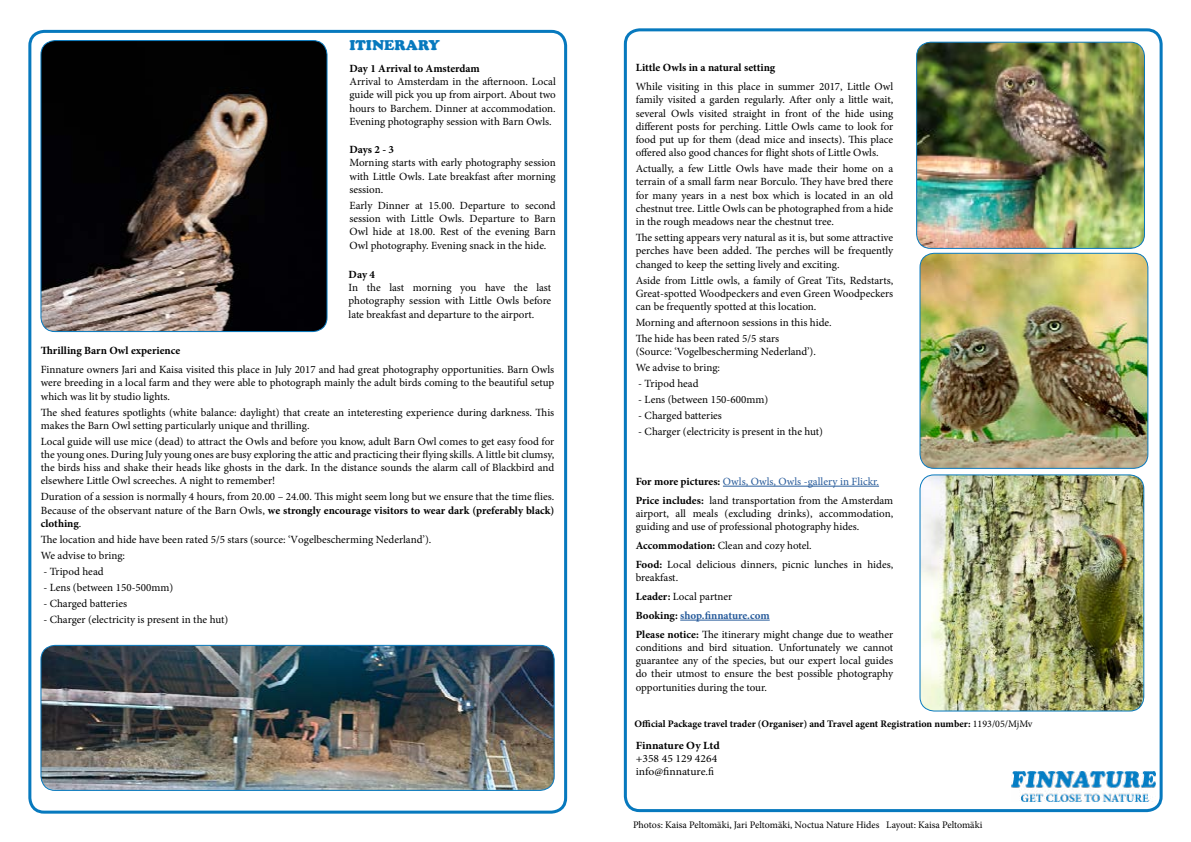
<style>
.page{position:relative;width:1191px;height:842px;background:#fff}
.page>*{position:absolute;margin:0;border:0;box-sizing:border-box;transform-origin:0 0}
.t1{font:14px "Cooper Black Std";color:#0779be}
.t2{font:11px/13.2px "Minion Pro";color:#000;text-align:justify}
.t3{font:700 11px "Minion Pro";color:#000}
.t4{font:11px/13.2px "Minion Pro";color:#000;scale:1.05 1}
.t5{font:700 11px "Minion Pro";color:#000;scale:1.05 1}
.t6{font:700 10px "Minion Pro";color:#000}
.t7{font:10px "Minion Pro";letter-spacing:-.005em;color:#000}
.s1{font-weight:700}
.s2{color:#275b9b}
.s3{font-weight:700;color:#275b9b}
.s4{font-weight:400}
</style>
<div class="page">
<div style="left:28px;top:30px;width:539px;height:784px;border:3px solid #0779be;border-radius:14px"></div>
<div style="left:624px;top:28px;width:538px;height:784px;border:3px solid #0779be;border-radius:14px"></div>
<img style="left:1011px;top:772px;width:144px;height:29px">
<hr style="left:723px;top:486px;width:156px;height:1px;background:#275b9b">
<hr style="left:680px;top:620px;width:89px;height:1px;background:#275b9b">
<img style="left:41px;top:41px;width:286px;height:291px">
<div style="left:41px;top:40px;width:286px;height:292px;border:1px solid #0779be;border-radius:14px"></div>
<img style="left:41px;top:645px;width:513px;height:145px">
<div style="left:41px;top:645px;width:513px;height:145px;border:1px solid #0779be;border-radius:14px"></div>
<img style="left:920px;top:475px;width:223px;height:236px">
<div style="left:920px;top:475px;width:224px;height:236px;border:1px solid #0779be;border-radius:14px"></div>
<img style="left:916px;top:42px;width:228px;height:206px">
<div style="left:916px;top:42px;width:228px;height:206px;border:1px solid #0779be;border-radius:14px"></div>
<img style="left:920px;top:253px;width:227px;height:215px">
<div style="left:920px;top:253px;width:228px;height:215px;border:1px solid #0779be;border-radius:14px"></div>
<p class="t1" style="left:349px;top:37px;width:92px">ITINERARY</p>
<p class="t3" style="left:349px;top:61px;width:132px">Day 1 Arrival to Amsterdam</p>
<p class="t2" style="left:349px;top:75px;width:208px">Arrival to Amsterdam in the afternoon. Local guide will pick you up from airport. About two hours to Barchem. Dinner at accommodation.<br>Evening photography session with Barn Owls.</p>
<p class="t3" style="left:349px;top:142px;width:46px">Days 2 - 3</p>
<p class="t2" style="left:349px;top:156px;width:208px">Morning starts with early photography session with Little Owls. Late breakfast after morning session.</p>
<p class="t2" style="left:349px;top:199px;width:208px">Early Dinner at 15.00. Departure to second session with Little Owls. Departure to Barn Owl hide at 18.00. Rest of the evening Barn Owl photography. Evening snack in the hide.</p>
<p class="t3" style="left:348px;top:267px;width:28px">Day 4</p>
<p class="t2" style="left:348px;top:281px;width:204px">In the last morning you have the last photography session with Little Owls before late breakfast and departure to the airport.</p>
<p class="t3" style="left:41px;top:343px;width:141px">Thrilling Barn Owl experience</p>
<p class="t2" style="left:41px;top:363px;width:515px">Finnature owners Jari and Kaisa visited this place in July 2017 and had great photography opportunities. Barn Owls were breeding in a local farm and they were able to photograph mainly the adult birds coming to the beautiful setup which was lit by studio lights.</p>
<p class="t2" style="left:41px;top:405px;width:515px">The shed features spotlights (white balance: daylight) that create an inteteresting experience during darkness. This makes the Barn Owl setting particularly unique and thrilling.</p>
<p class="t2" style="left:41px;top:435px;width:515px">Local guide will use mice (dead) to attract the Owls and before you know, adult Barn Owl comes to get easy food for the young ones. During July young ones are busy exploring the attic and practicing their flying skills. A little bit clumsy, the birds hiss and shake their heads like ghosts in the dark. In the distance sounds the alarm call of Blackbird and elsewhere Little Owl screeches. A night to remember!</p>
<p class="t2" style="left:41px;top:490px;width:515px">Duration of a session is normally 4 hours, from 20.00 – 24.00. This might seem long but we ensure that the time flies.<br>Because of the observant nature of the Barn Owls, <span class="s1">we strongly encourage visitors to wear dark (preferably black) clothing</span>.</p>
<p class="t2" style="left:41px;top:531px;width:392px;line-height:16px">The location and hide have been rated 5/5 stars (source: ‘Vogelbescherming Nederland’).<br>We advise to bring:</p>
<p class="t2" style="left:43px;top:565px;width:62px">- Tripod head</p>
<p class="t2" style="left:43px;top:581px;width:131px">- Lens (between 150-500mm)</p>
<p class="t2" style="left:43px;top:597px;width:85px">- Charged batteries</p>
<p class="t2" style="left:43px;top:613px;width:186px">- Charger (electricity is present in the hut)</p>
<p class="t3" style="left:636px;top:60px;width:141px">Little Owls in a natural setting</p>
<p class="t2" style="left:636px;top:80px;width:259px">While visiting in this place in summer 2017, Little Owl family visited a garden regularly. After only a little wait, several Owls visited straight in front of the hide using different posts for perching. Little Owls came to look for food put up for them (dead mice and insects). This place offered also good chances for flight shots of Little Owls.</p>
<p class="t2" style="left:636px;top:162px;width:259px">Actually, a few Little Owls have made their home on a terrain of a small farm near Borculo. They have bred there for many years in a nest box which is located in an old chestnut tree. Little Owls can be photographed from a hide in the rough meadows near the chestnut tree.</p>
<p class="t2" style="left:636px;top:231px;width:259px">The setting appears very natural as it is, but some attractive perches have been added. The perches will be frequently changed to keep the setting lively and exciting.</p>
<p class="t2" style="left:636px;top:273px;width:259px">Aside from Little owls, a family of Great Tits, Redstarts, Great-spotted Woodpeckers and even Green Woodpeckers can be frequently spotted at this location.</p>
<p class="t2" style="left:636px;top:315px;width:197px;line-height:16px">Morning and afternoon sessions in this hide.<br>The hide has been rated 5/5 stars</p>
<p class="t2" style="left:636px;top:344px;width:182px;line-height:16px">(Source: ‘Vogelbescherming Nederland’).<br>We advise to bring:</p>
<p class="t2" style="left:638px;top:377px;width:62px">- Tripod head</p>
<p class="t2" style="left:638px;top:393px;width:131px">- Lens (between 150-600mm)</p>
<p class="t2" style="left:638px;top:409px;width:85px">- Charged batteries</p>
<p class="t2" style="left:638px;top:425px;width:186px">- Charger (electricity is present in the hut)</p>
<p class="t2" style="left:636px;top:472px;width:259px;line-height:18.9px"><span class="s1">For more pictures:</span> <span class="s2">Owls, Owls, Owls -gallery in Flickr.<br></span><span class="s1">Price includes:</span> land transportation from the Amsterdam</p>
<p class="t2" style="left:636px;top:507px;width:259px">airport, all meals (excluding drinks), accommodation, guiding and use of professional photography hides.</p>
<p class="t2" style="left:636px;top:536px;width:259px;line-height:18.9px"><span class="s1">Accommodation:</span> Clean and cozy hotel.<br><span class="s1">Food:</span> Local delicious dinners, picnic lunches in hides,</p>
<p class="t2" style="left:636px;top:568px;width:259px;line-height:18.9px;text-align:left">breakfast.<br><span class="s1">Leader:</span> Local partner<br><span class="s1">Booking:</span> <span class="s3">shop.finnature.com<br></span><span class="s1">Please notice:</span> The itinerary might change due to weather</p>
<p class="t2" style="left:636px;top:641px;width:259px">conditions and bird situation. Unfortunately we cannot guarantee any of the species, but our expert local guides do their utmost to ensure the best possible photography opportunities during the tour.</p>
<p class="t6" style="left:634px;top:717px;width:399px">Official Package travel trader (Organiser) and Travel agent Registration number: <span class="s4">1193/05/MjMv</span></p>
<p class="t5" style="left:636px;top:737px;width:81px">Finnature Oy Ltd</p>
<p class="t4" style="left:636px;top:752px;width:79px">+358 45 129 4264 info@finnature.fi</p>
<p class="t7" style="left:633px;top:818px;width:351px">Photos: Kaisa Peltomäki, Jari Peltomäki, Noctua Nature Hides Layout: Kaisa Peltomäki</p>
</div>
